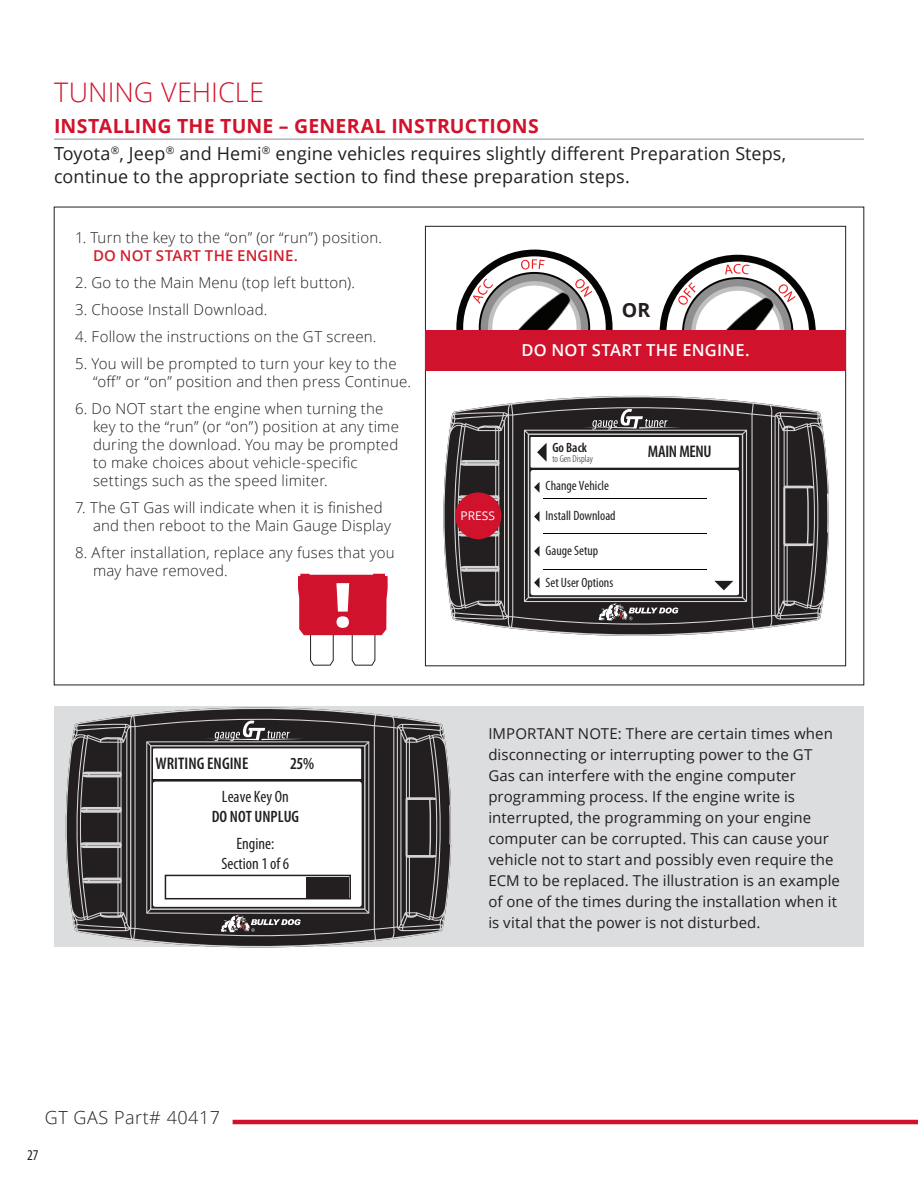
<style>
.page{position:relative;width:918px;height:1188px;background:#fff}
.page>*{position:absolute;margin:0;border:0;box-sizing:border-box;transform-origin:0 0}
.Header_level2{font:300 27px "Open Sans";color:#d1122c}
.Header_level2-2{font:700 19.5px "Open Sans";letter-spacing:.01em;color:#d1122c}
.Header_level2-3{font:700 19.5px "Open Sans";color:#231f20}
.Body_Copy{font:18px/22.5px "Open Sans";letter-spacing:.005em;color:#231f20}
.t1{font:300 18px "Open Sans";letter-spacing:.03em;color:#231f20}
.t2{font:600 condensed 16.95px "Myriad Pro";letter-spacing:.005em;color:#211d1f}
.t3{font:600 condensed 16.95px "Myriad Pro";letter-spacing:-.015em;color:#211d1f}
.t4{font:600 condensed 16.5px/19.8px "Myriad Pro";color:#231f20;text-align:center}
.Warning{font:600 16.5px "Open Sans";letter-spacing:.015em;color:#fff}
.t5{font:condensed 16.5px/19.8px "Myriad Pro";color:#231f20;text-align:center}
.numbered{font:300 15px/18px "Open Sans";letter-spacing:.015em;color:#231f20}
.NOTE{font:15px/21px "Open Sans";letter-spacing:.005em;color:#231f20}
.t6{font:condensed 15px "Myriad Pro";color:#231f20}
.t7{font:condensed 13.5px "Myriad Pro";color:#231f20}
.t8{font:600 condensed 13.5px "Myriad Pro";color:#211d1f}
.t9{font:12px "Open Sans";color:#fff}
.t10{font:300 condensed 10.2px "Myriad Pro";color:#211d1f}
.s1{font-weight:600;color:#d0202e}
.s2{font-weight:400}
</style>
<div class="page">
<hr style="left:233px;top:1120px;width:685px;height:4px;background:#d1122c">
<hr style="left:54px;top:139px;width:810px;height:1px;background:#231f20">
<svg style="left:443px;top:396px;width:386px;height:240px;background:#575454"></svg>
<svg style="left:583px;top:409px;width:98px;height:21px;background:#4c494a"></svg>
<svg style="left:598px;top:602px;width:81px;height:20px;background:#565252"></svg>
<svg style="left:531px;top:437px;width:208px;height:158px"></svg>
<div style="left:425px;top:330px;width:421px;height:40px;background:#d1122c"></div>
<div style="left:54px;top:706px;width:810px;height:31px;background:#dcdddf"></div>
<div style="left:54px;top:712px;width:810px;height:235px;background:#dcdddf"></div>
<svg style="left:66px;top:708px;width:385px;height:240px;background:#524f50"></svg>
<svg style="left:205px;top:721px;width:99px;height:20px;background:#4b4748"></svg>
<svg style="left:220px;top:914px;width:81px;height:19px;background:#585455"></svg>
<div style="left:153px;top:748px;width:209px;height:159px;background:#fff"></div>
<div style="left:165px;top:875px;width:186px;height:24px;border:2px solid #231f20"></div>
<div style="left:306px;top:877px;width:43px;height:20px;background:#231f20"></div>
<svg style="left:298px;top:574px;width:90px;height:92px"></svg>
<svg style="left:456px;top:250px;width:157px;height:80px"></svg>
<svg style="left:660px;top:255px;width:156px;height:75px"></svg>
<div style="left:455px;top:492px;width:46px;height:47px;background:#d1122c;border-radius:50%"></div>
<p class="Header_level2" style="left:54px;top:73px;width:211px">TUNING VEHICLE</p>
<p class="Header_level2-2" style="left:54px;top:112px;width:486px">INSTALLING THE TUNE – GENERAL INSTRUCTIONS</p>
<p class="Body_Copy" style="left:54px;top:142px;width:734px">Toyota<sup>®</sup>, Jeep<sup>®</sup> and Hemi<sup>®</sup> engine vehicles requires slightly different Preparation Steps, continue to the appropriate section to find these preparation steps.</p>
<p class="numbered" style="left:93px;top:228px;width:291px;text-indent:-18px">1. Turn the key to the “on” (or “run”) position.<br><span class="s1">DO NOT START THE ENGINE.</span></p>
<p class="numbered" style="left:75px;top:273px;width:281px">2. Go to the Main Menu (top left button).</p>
<p class="numbered" style="left:75px;top:300px;width:194px">3. Choose Install Download.</p>
<p class="numbered" style="left:75px;top:327px;width:303px">4. Follow the instructions on the GT screen.</p>
<p class="numbered" style="left:93px;top:354px;width:320px;text-indent:-18px">5. You will be prompted to turn your key to the “off” or “on” position and then press Continue.</p>
<p class="numbered" style="left:93px;top:399px;width:308px;text-indent:-18px">6. Do NOT start the engine when turning the key to the “run” (or “on”) position at any time during the download. You may be prompted to make choices about vehicle-specific settings such as the speed limiter.</p>
<p class="numbered" style="left:93px;top:498px;width:299px;text-indent:-18px">7. The GT Gas will indicate when it is finished and then reboot to the Main Gauge Display</p>
<p class="numbered" style="left:93px;top:543px;width:303px;text-indent:-18px">8. After installation, replace any fuses that you may have removed.</p>
<p class="Header_level2-3" style="left:622px;top:296px;width:30px">OR</p>
<p class="Warning" style="left:522px;top:339px;width:229px">DO NOT START THE ENGINE.</p>
<p class="t9" style="left:461px;top:508px;width:36px">PRESS</p>
<p class="t8" style="left:552px;top:440px;width:36px">Go Back</p>
<p class="t10" style="left:552px;top:453px;width:42px">to Gen Display</p>
<p class="t7" style="left:546px;top:477px;width:65px">Change Vehicle</p>
<p class="t7" style="left:546px;top:508px;width:72px">Install Download</p>
<p class="t7" style="left:546px;top:542px;width:54px">Gauge Setup</p>
<p class="t7" style="left:546px;top:574px;width:69px">Set User Options</p>
<p class="t3" style="left:648px;top:442px;width:65px">MAIN MENU</p>
<p class="t2" style="left:155px;top:754px;width:94px">WRITING ENGINE</p>
<p class="t2" style="left:290px;top:754px;width:26px">25%</p>
<p class="t4" style="left:212px;top:787px;width:89px"><span class="s2">Leave Key On<br></span>DO NOT UNPLUG</p>
<p class="t5" style="left:222px;top:834px;width:69px">Engine:<br>Section 1 of 6</p>
<p class="NOTE" style="left:488px;top:723px;width:353px">IMPORTANT NOTE: There are certain times when disconnecting or interrupting power to the GT Gas can interfere with the engine computer programming process. If the engine write is interrupted, the programming on your engine computer can be corrupted. This can cause your vehicle not to start and possibly even require the ECM to be replaced. The illustration is an example of one of the times during the installation when it is vital that the power is not disturbed.</p>
<p class="t1" style="left:45px;top:1105px;width:177px">GT GAS Part# 40417</p>
<p class="t6" style="left:27px;top:1145px;width:13px">27</p>
</div>
